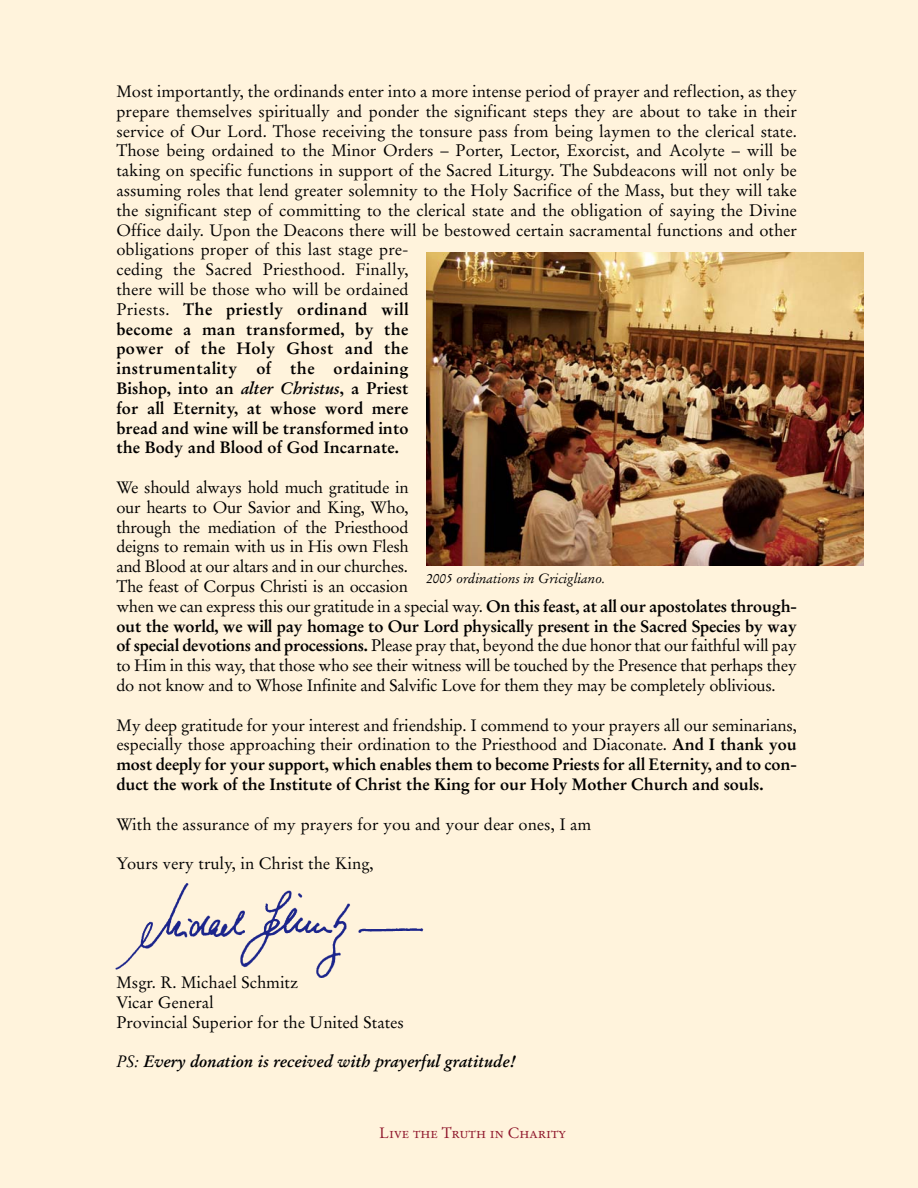
<style>
.page{position:relative;width:918px;height:1188px;background:#fff3dc}
.page>*{position:absolute;margin:0;border:0;box-sizing:border-box;transform-origin:0 0}
.t1{font:16.5px/19.8px "Stempel Garamond";color:#000}
.t2{font:16.5px/19.8px "Stempel Garamond";letter-spacing:-.02em;color:#000}
.t3{font:700 16.5px/19.8px "Stempel Garamond";letter-spacing:-.01em;color:#000;text-align:justify}
.t4{font:italic 700 16.5px "Stempel Garamond";color:#000}
.t5{font:15px "Stempel Garamond Roman SC";color:#8f162b}
.t6{font:italic 13.5px "Stempel Garamond";letter-spacing:-.005em;color:#000}
.s1{font-weight:700}
.s2{font-weight:700;font-style:italic}
.s3{font-weight:400}
</style>
<div class="page">
<img style="left:115px;top:883px;width:309px;height:95px">
<img style="left:427px;top:252px;width:437px;height:314px">
<p class="t1" style="left:116px;top:83px;width:682px">Most importantly, the ordinands enter into a more intense period of prayer and reflection, as they prepare themselves spiritually and ponder the significant steps they are about to take in their service of Our Lord. Those receiving the tonsure pass from being laymen to the clerical state.<br>Those being ordained to the Minor Orders – Porter, Lector, Exorcist, and Acolyte – will be taking on specific functions in support of the Sacred Liturgy. The Subdeacons will not only be assuming roles that lend greater solemnity to the Holy Sacrifice of the Mass, but they will take the significant step of committing to the clerical state and the obligation of saying the Divine Office daily. Upon the Deacons there will be bestowed certain sacramental functions and other obligations proper of this last stage pre-<br>ceding the Sacred Priesthood. Finally,<br>there will be those who will be ordained<br>Priests. <span class="s1">The priestly ordinand will<br>become a man transformed, by the<br>power of the Holy Ghost and the<br>instrumentality of the ordaining<br>Bishop, into an</span> <span class="s2">alter Christus</span><span class="s1">, a Priest<br>for all Eternity, at whose word mere<br>bread and wine will be transformed into<br>the Body and Blood of God Incarnate.</span></p>
<p class="t2" style="left:116px;top:479px;width:682px">We should always hold much gratitude in<br>our hearts to Our Savior and King, Who,<br>through the mediation of the Priesthood<br>deigns to remain with us in His own Flesh<br>and Blood at our altars and in our churches.<br>The feast of Corpus Christi is an occasion<br>when we can express this our gratitude in a special way. <span class="s1">On this feast, at all our apostolates through&shy;out the world, we will pay homage to Our Lord physically present in the Sacred Species by way of special devotions and processions.</span> Please pray that, beyond the due honor that our faithful will pay to Him in this way, that those who see their witness will be touched by the Presence that perhaps they do not know and to Whose Infinite and Salvific Love for them they may be completely oblivious.</p>
<p class="t3" style="left:116px;top:716px;width:682px"><span class="s3">My deep gratitude for your interest and friendship. I commend to your prayers all our seminarians, especially those approaching their ordination to the Priesthood and Diaconate.</span> And I thank you most deeply for your support, which enables them to become Priests for all Eternity, and to con&shy;duct the work of the Institute of Christ the King for our Holy Mother Church and souls.</p>
<p class="t1" style="left:116px;top:815px;width:476px">With the assurance of my prayers for you and your dear ones, I am</p>
<p class="t1" style="left:116px;top:855px;width:259px">Yours very truly, in Christ the King,</p>
<p class="t6" style="left:426px;top:573px;width:181px">2005 ordinations in Gricigliano.</p>
<p class="t1" style="left:116px;top:974px;width:289px">Msgr. R. Michael Schmitz<br>Vicar General<br>Provincial Superior for the United States</p>
<p class="t4" style="left:116px;top:1054px;width:401px"><span class="s3">PS:</span> Every donation is received with prayerful gratitude!</p>
<p class="t5" style="left:379px;top:1127px;width:188px">Live the Truth in Charity</p>
</div>
